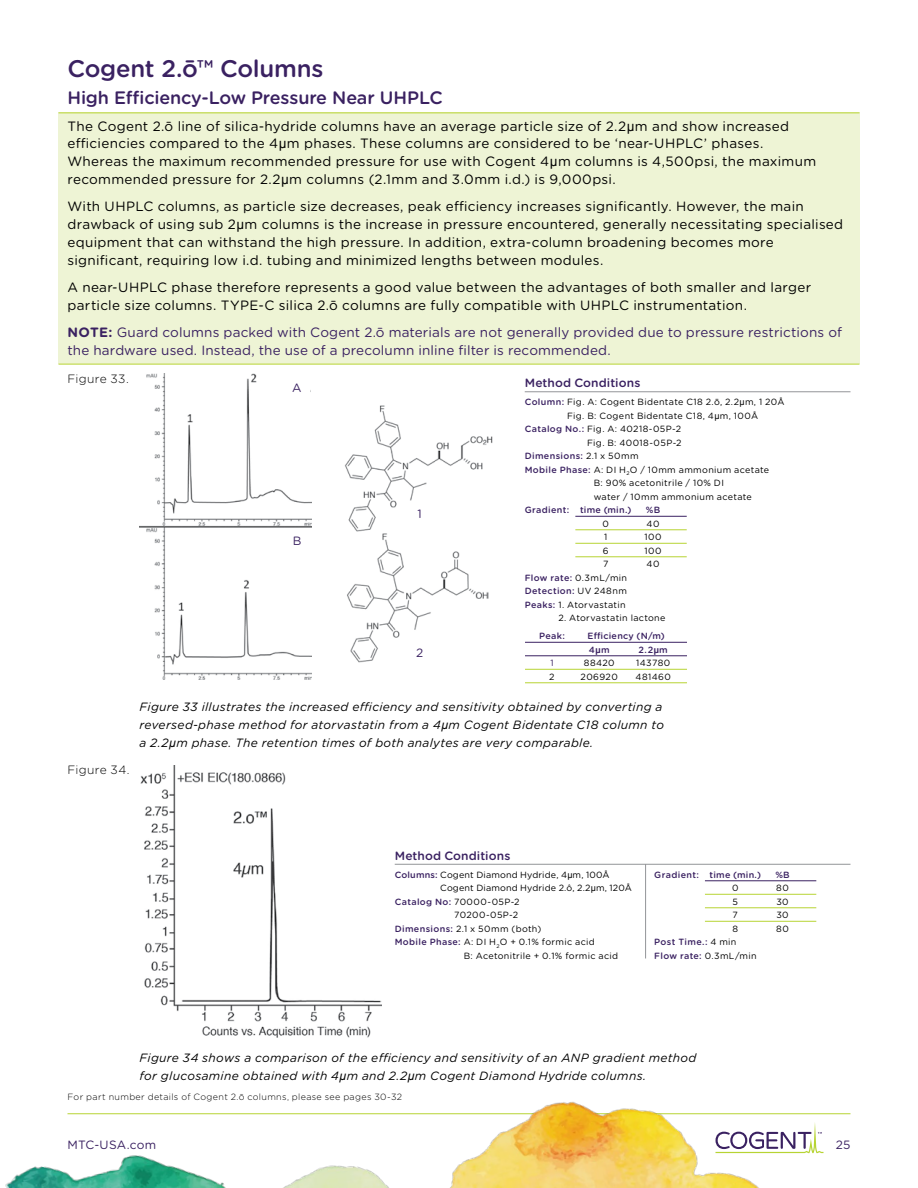
<style>
.page{position:relative;width:918px;height:1188px;background:#fff}
.page>*{position:absolute;margin:0;border:0;box-sizing:border-box;transform-origin:0 0}
.t1{font:500 24px "Gotham Rounded";letter-spacing:-.01em;color:#3a2161}
.t2{font:500 18px "Gotham Rounded";letter-spacing:-.01em;color:#3a2161}
.t3{font:13.5px/18px "Gotham Rounded";letter-spacing:.02em;color:#000}
.t4{font:13.5px/18px "Gotham Rounded";letter-spacing:.01em;color:#3a2161}
.t5{font:italic 12px/18px "Gotham Rounded";letter-spacing:.025em;color:#000}
.t6{font:500 12px "Gotham Rounded";letter-spacing:.01em;color:#3a2161}
.t7{font:300 12px "Gotham Rounded";letter-spacing:.025em;color:#000}
.t8{font:12px "Gotham Rounded";letter-spacing:.015em;color:#3a2161}
.t9{font:9px/13.5px "Gotham Rounded";letter-spacing:.035em;color:#000;text-align:justify}
.t10{font:500 9px/13.5px "Gotham Rounded";letter-spacing:.035em;color:#3a2161}
.t11{font:9px "Gotham Rounded";letter-spacing:.015em;color:#000}
.t12{font:300 9px "Gotham Rounded";letter-spacing:.035em;color:#000}
.t13{font:9px "Gotham Rounded";color:#3a2161}
.s1{font-family:"Arial"}
.s2{font-weight:700}
.s3{font-weight:500;color:#3a2161}
.s4{font-weight:400;color:#000}
.s5{font-family:"Arial";font-weight:700}
</style>
<div class="page">
<hr style="left:68px;top:1113px;width:782px;height:1px;background:#b7d433">
<img style="left:5px;top:1101px;width:781px;height:87px">
<svg style="left:716px;top:1122px;width:107px;height:31px"></svg>
<div style="left:58px;top:112px;width:802px;height:252px;background:#eef4d5"></div>
<hr style="left:58px;top:112px;width:802px;height:1px;background:#b7d433">
<hr style="left:58px;top:364px;width:802px;height:1px;background:#b7d433">
<img style="left:140px;top:373px;width:171px;height:307px">
<img style="left:140px;top:765px;width:241px;height:273px">
<hr style="left:525px;top:392px;width:326px;height:1px;background:#939598">
<hr style="left:575px;top:516px;width:112px;height:1px;background:#3a2161">
<hr style="left:575px;top:530px;width:112px;height:1px;background:#b7d433">
<hr style="left:575px;top:543px;width:112px;height:1px;background:#b7d433">
<hr style="left:575px;top:556px;width:112px;height:1px;background:#b7d433">
<hr style="left:525px;top:642px;width:162px;height:1px;background:#3a2161">
<hr style="left:525px;top:656px;width:162px;height:1px;background:#3a2161">
<hr style="left:525px;top:669px;width:162px;height:1px;background:#b7d433">
<hr style="left:525px;top:682px;width:162px;height:1px;background:#b7d433">
<div style="left:284px;top:374px;width:26px;height:26px;background:#fff"></div>
<div style="left:284px;top:528px;width:26px;height:27px;background:#fff"></div>
<img style="left:344px;top:405px;width:149px;height:127px">
<img style="left:347px;top:533px;width:141px;height:130px">
<div style="left:408px;top:504px;width:23px;height:22px;background:#fff"></div>
<div style="left:408px;top:640px;width:23px;height:23px;background:#fff"></div>
<hr style="left:395px;top:864px;width:455px;height:1px;background:#939598">
<hr style="left:705px;top:880px;width:111px;height:1px;background:#3a2161">
<hr style="left:705px;top:894px;width:111px;height:1px;background:#b7d433">
<hr style="left:705px;top:908px;width:111px;height:1px;background:#b7d433">
<hr style="left:705px;top:921px;width:111px;height:1px;background:#b7d433">
<hr style="left:645px;top:864px;width:1px;height:94px;background:#939598">
<h1 class="t1" style="left:68px;top:51px;width:258px">Cogent 2.ō™ Columns</h1>
<h2 class="t2" style="left:68px;top:84px;width:377px">High Efficiency-Low Pressure Near UHPLC</h2>
<p class="t3" style="left:68px;top:116px;width:750px">The Cogent 2.ō line of silica-hydride columns have an average particle size of 2.2<span class="s1">μ</span>m and show increased efficiencies compared to the 4<span class="s1">μ</span>m phases. These columns are considered to be ‘near-UHPLC’ phases.<br>Whereas the maximum recommended pressure for use with Cogent 4<span class="s1">μ</span>m columns is 4,500psi, the maximum recommended pressure for 2.2<span class="s1">μ</span>m columns (2.1mm and 3.0mm i.d.) is 9,000psi.</p>
<p class="t3" style="left:68px;top:197px;width:777px">With UHPLC columns, as particle size decreases, peak efficiency increases significantly. However, the main drawback of using sub 2<span class="s1">μ</span>m columns is the increase in pressure encountered, generally necessitating specialised equipment that can withstand the high pressure. In addition, extra-column broadening becomes more significant, requiring low i.d. tubing and minimized lengths between modules.</p>
<p class="t3" style="left:68px;top:278px;width:745px">A near-UHPLC phase therefore represents a good value between the advantages of both smaller and larger particle size columns. TYPE-C silica 2.ō columns are fully compatible with UHPLC instrumentation.</p>
<p class="t4" style="left:68px;top:323px;width:776px"><span class="s2">NOTE:</span> Guard columns packed with Cogent 2.ō materials are not generally provided due to pressure restrictions of the hardware used. Instead, the use of a precolumn inline filter is recommended.</p>
<p class="t7" style="left:68px;top:370px;width:63px">Figure 33.</p>
<p class="t6" style="left:525px;top:374px;width:117px">Method Conditions</p>
<p class="t9" style="left:525px;top:395px;width:261px"><span class="s3">Column:</span> Fig. A: Cogent Bidentate C18 2.ō, 2.2<span class="s1">µ</span>m, 1 20Å</p>
<p class="t9" style="left:567px;top:408px;width:193px">Fig. B: Cogent Bidentate C18, 4<span class="s1">µ</span>m, 100Å</p>
<p class="t9" style="left:525px;top:422px;width:158px"><span class="s3">Catalog No.:</span> Fig. A: 40218-05P-2</p>
<p class="t9" style="left:587px;top:435px;width:96px">Fig. B: 40018-05P-2</p>
<p class="t10" style="left:525px;top:449px;width:115px">Dimensions: <span class="s4">2.1 x 50mm</span></p>
<p class="t9" style="left:525px;top:462px;width:246px"><span class="s3">Mobile Phase:</span> A: DI H<sub>2</sub>O / 10mm ammonium acetate</p>
<p class="t9" style="left:594px;top:476px;width:132px">B: 90% acetonitrile / 10% DI</p>
<p class="t9" style="left:594px;top:489px;width:160px">water / 10mm ammonium acetate</p>
<p class="t10" style="left:525px;top:503px;width:108px">Gradient: time (min.)</p>
<p class="t10" style="left:646px;top:503px;width:16px">%B</p>
<p class="t9" style="left:602px;top:516px;width:8px">0</p>
<p class="t9" style="left:647px;top:516px;width:14px">40</p>
<p class="t9" style="left:604px;top:530px;width:5px">1</p>
<p class="t9" style="left:644px;top:530px;width:19px">100</p>
<p class="t9" style="left:603px;top:543px;width:7px">6</p>
<p class="t9" style="left:644px;top:543px;width:19px">100</p>
<p class="t9" style="left:603px;top:557px;width:7px">7</p>
<p class="t9" style="left:647px;top:557px;width:14px">40</p>
<p class="t9" style="left:525px;top:570px;width:104px"><span class="s3">Flow rate:</span> 0.3mL/min <span class="s3">Detection:</span> UV 248nm <span class="s3">Peaks:</span> 1. Atorvastatin</p>
<p class="t9" style="left:558px;top:611px;width:109px">2. Atorvastatin lactone</p>
<p class="t10" style="left:539px;top:629px;width:27px">Peak:</p>
<p class="t10" style="left:588px;top:629px;width:79px">Efficiency (N/m)<br>4<span class="s5">µ</span>m</p>
<p class="t8" style="left:292px;top:379px;width:11px">A</p>
<p class="t8" style="left:418px;top:505px;width:6px">1</p>
<p class="t8" style="left:293px;top:532px;width:10px">B</p>
<p class="t10" style="left:639px;top:642px;width:31px">2.2<span class="s5">µ</span>m</p>
<p class="t8" style="left:416px;top:645px;width:9px">2</p>
<p class="t13" style="left:550px;top:657px;width:5px">1</p>
<p class="t9" style="left:584px;top:656px;width:32px">88420</p>
<p class="t9" style="left:636px;top:656px;width:36px">143780</p>
<p class="t9" style="left:549px;top:669px;width:7px">2</p>
<p class="t9" style="left:581px;top:669px;width:39px">206920</p>
<p class="t9" style="left:636px;top:669px;width:37px">481460</p>
<p class="t7" style="left:67px;top:762px;width:64px">Figure 34.</p>
<p class="t5" style="left:139px;top:697px;width:526px">Figure 33 illustrates the increased efficiency and sensitivity obtained by converting a reversed-phase method for atorvastatin from a 4<span class="s1">μ</span>m Cogent Bidentate C18 column to a 2.2<span class="s1">μ</span>m phase. The retention times of both analytes are very comparable.</p>
<p class="t6" style="left:395px;top:847px;width:117px">Method Conditions</p>
<p class="t11" style="left:395px;top:868px;width:216px"><span class="s3">Columns:</span> Cogent Diamond Hydride, 4<span class="s1">µ</span>m, 100Å</p>
<p class="t11" style="left:440px;top:882px;width:193px">Cogent Diamond Hydride 2.ô, 2.2<span class="s1">µ</span>m, 120Å</p>
<p class="t9" style="left:395px;top:894px;width:126px"><span class="s3">Catalog No:</span> 70000-05P-2</p>
<p class="t9" style="left:454px;top:908px;width:66px">70200-05P-2</p>
<p class="t9" style="left:395px;top:921px;width:148px"><span class="s3">Dimensions:</span> 2.1 x 50mm (both)</p>
<p class="t9" style="left:395px;top:935px;width:202px"><span class="s3">Mobile Phase:</span> A: DI H<sub>2</sub>O + 0.1% formic acid</p>
<p class="t9" style="left:464px;top:948px;width:156px">B: Acetonitrile + 0.1% formic acid</p>
<p class="t10" style="left:654px;top:867px;width:108px">Gradient: time (min.)</p>
<p class="t10" style="left:775px;top:867px;width:16px">%B</p>
<p class="t9" style="left:732px;top:881px;width:8px">0</p>
<p class="t9" style="left:776px;top:881px;width:14px">80</p>
<p class="t9" style="left:733px;top:894px;width:7px">5</p>
<p class="t9" style="left:776px;top:894px;width:14px">30</p>
<p class="t9" style="left:733px;top:908px;width:7px">7</p>
<p class="t9" style="left:776px;top:908px;width:14px">30</p>
<p class="t9" style="left:732px;top:921px;width:7px">8</p>
<p class="t9" style="left:776px;top:921px;width:14px">80</p>
<p class="t10" style="left:654px;top:935px;width:104px">Post Time.: <span class="s4">4 min<br></span>Flow rate: <span class="s4">0.3mL/min</span></p>
<p class="t5" style="left:140px;top:1048px;width:558px">Figure 34 shows a comparison of the efficiency and sensitivity of an ANP gradient method for glucosamine obtained with 4<span class="s1">μ</span>m and 2.2<span class="s1">μ</span>m Cogent Diamond Hydride columns.</p>
<p class="t12" style="left:68px;top:1091px;width:336px">For part number details of Cogent 2.ō columns, please see pages 30-32</p>
<p class="t8" style="left:68px;top:1136px;width:90px">MTC-USA.com</p>
<p class="t8" style="left:836px;top:1136px;width:16px">25</p>
</div>
